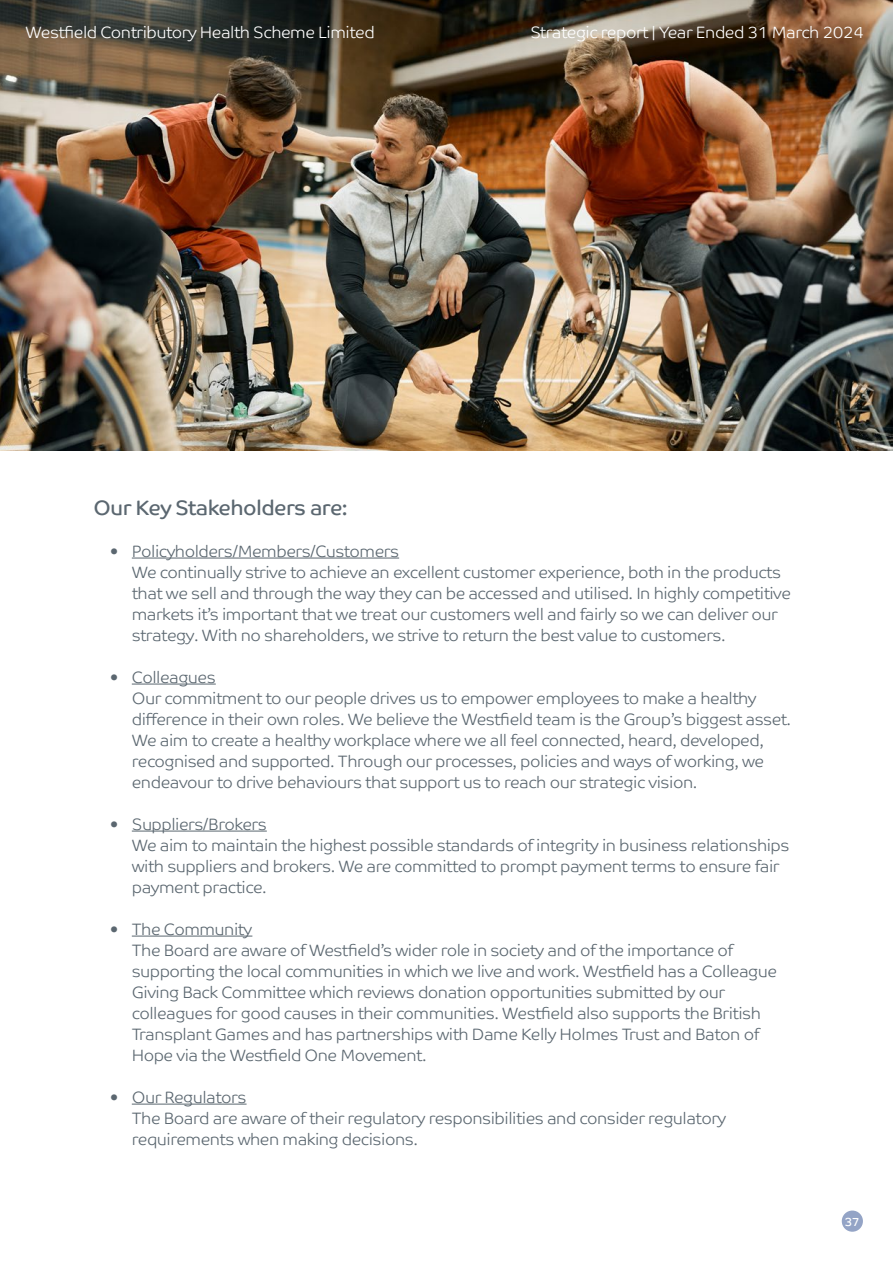
<style>
.page{position:relative;width:893px;height:1263px;background:#fff}
.page>*{position:absolute;margin:0;border:0;box-sizing:border-box;transform-origin:0 0}
.t1{font:21px "Co Text";letter-spacing:-.03em;color:#5b6770}
.t2{font:300 16.5px/21px "Co Text";letter-spacing:-.03em;color:#5b6770}
.t3{font:300 16.5px "Co Text";letter-spacing:-.03em;color:#fff}
.t4{font:12px "Co Text";color:#fff}
</style>
<div class="page">
<hr style="left:132px;top:558px;width:267px;height:1px;background:#5b6770">
<hr style="left:132px;top:684px;width:84px;height:1px;background:#5b6770">
<hr style="left:132px;top:831px;width:135px;height:1px;background:#5b6770">
<hr style="left:132px;top:936px;width:120px;height:1px;background:#5b6770">
<hr style="left:132px;top:1104px;width:115px;height:1px;background:#5b6770">
<img style="left:0;top:0;width:893px;height:451px">
<div style="left:842px;top:1210px;width:21px;height:22px;background:#94a4c6;border-radius:50%"></div>
<p class="t3" style="left:26px;top:22px;width:351px">Westfield Contributory Health Scheme Limited</p>
<p class="t3" style="left:531px;top:22px;width:335px">Strategic report | Year Ended 31 March 2024</p>
<p class="t1" style="left:94px;top:495px;width:256px">Our Key Stakeholders are:</p>
<p class="t2" style="left:132px;top:540px;width:661px;text-indent:-21px">• Policyholders/Members/Customers<br>We continually strive to achieve an excellent customer experience, both in the products that we sell and through the way they can be accessed and utilised. In highly competitive markets it’s important that we treat our customers well and fairly so we can deliver our strategy. With no shareholders, we strive to return the best value to customers.</p>
<p class="t2" style="left:132px;top:666px;width:661px;text-indent:-21px">• Colleagues<br>Our commitment to our people drives us to empower employees to make a healthy difference in their own roles. We believe the Westfield team is the Group’s biggest asset.<br>We aim to create a healthy workplace where we all feel connected, heard, developed, recognised and supported. Through our processes, policies and ways of working, we endeavour to drive behaviours that support us to reach our strategic vision.</p>
<p class="t2" style="left:132px;top:813px;width:659px;text-indent:-21px">• Suppliers/Brokers<br>We aim to maintain the highest possible standards of integrity in business relationships with suppliers and brokers. We are committed to prompt payment terms to ensure fair payment practice.</p>
<p class="t2" style="left:132px;top:918px;width:647px;text-indent:-21px">• The Community<br>The Board are aware of Westfield’s wider role in society and of the importance of supporting the local communities in which we live and work. Westfield has a Colleague Giving Back Committee which reviews donation opportunities submitted by our colleagues for good causes in their communities. Westfield also supports the British Transplant Games and has partnerships with Dame Kelly Holmes Trust and Baton of Hope via the Westfield One Movement.</p>
<p class="t2" style="left:132px;top:1086px;width:596px;text-indent:-21px">• Our Regulators<br>The Board are aware of their regulatory responsibilities and consider regulatory requirements when making decisions.</p>
<p class="t4" style="left:844px;top:1214px;width:17px">37</p>
</div>
